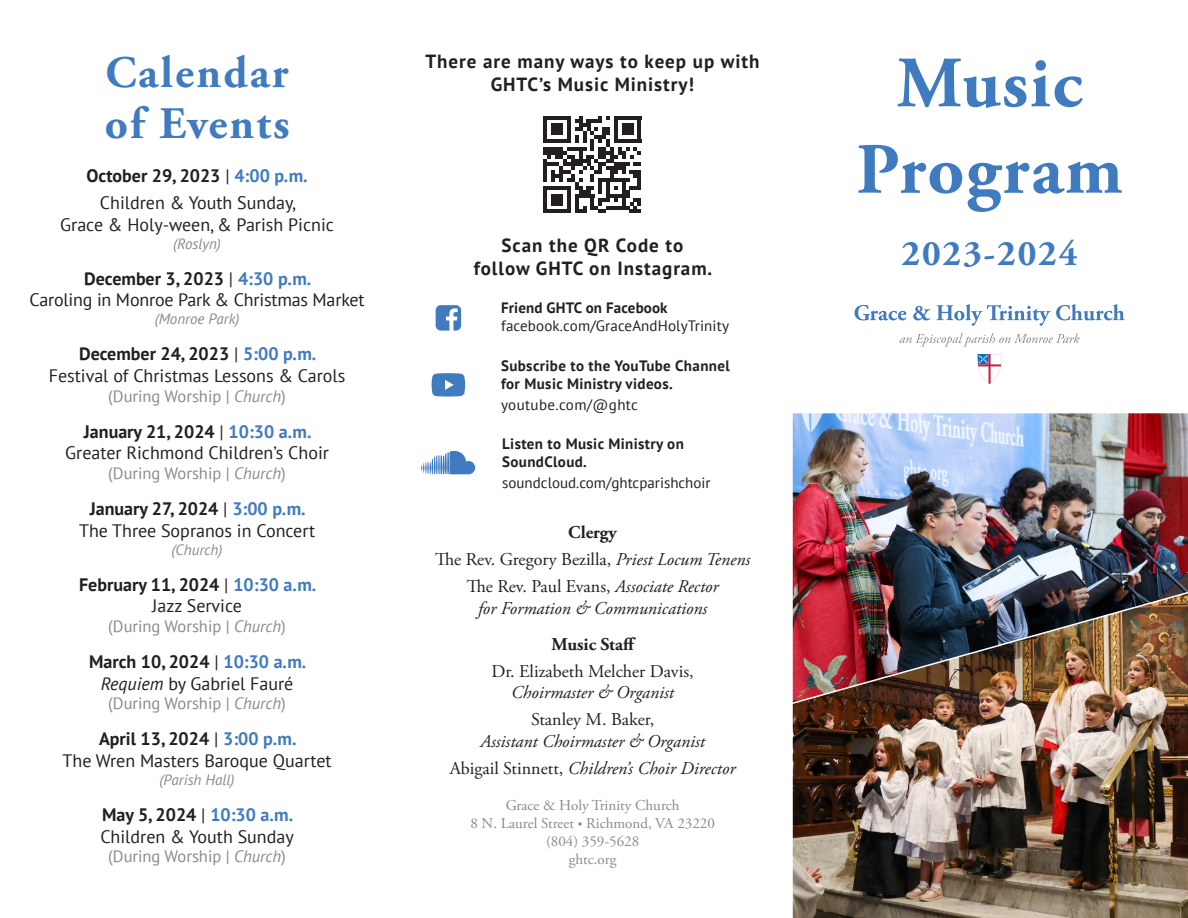
<style>
.page{position:relative;width:1188px;height:918px;background:#fff}
.page>*{position:absolute;margin:0;border:0;box-sizing:border-box;transform-origin:0 0}
.t1{font:700 72px/86.4px "Adobe Garamond Pro";letter-spacing:.025em;color:#407bbf;text-align:center}
.t2{font:700 45px/51px "Adobe Garamond Pro";letter-spacing:.05em;color:#407bbf}
.t3{font:700 36px "Adobe Garamond Pro";letter-spacing:.05em;color:#407bbf}
.t4{font:700 19.05px/22.8px "PT Sans";letter-spacing:.05em;color:#231f20;text-align:center}
.t5{font:18px/21.6px "PT Sans";color:#231f20;text-align:center}
.t6{font:700 18px "PT Sans";color:#231f20}
.t7{font:italic 18px/21.6px "Adobe Garamond Pro";color:#231f20;text-align:center}
.t8{font:18px/21.6px "Adobe Garamond Pro";color:#231f20;text-align:center}
.t9{font:700 18px "Adobe Garamond Pro";color:#231f20}
.t10{font:16.5px "PT Sans";color:#898a8e}
.t11{font:700 15px/18px "PT Sans";letter-spacing:.025em;color:#231f20}
.t12{font:15px "PT Sans";letter-spacing:.01em;color:#231f20}
.t13{font:15px "Adobe Garamond Pro";color:#898a8e}
.t14{font:italic 15px "PT Sans";color:#898a8e}
.s1{font-weight:400}
.s2{color:#407bbf}
.s3{font-weight:700}
.s4{font-weight:700;color:#407bbf}
.s5{font-style:italic}
.s6{font-style:normal}
.s7{font-size:12px}
</style>
<div class="page">
<svg style="left:855px;top:305px;width:51px;height:15px"></svg>
<svg style="left:913px;top:306px;width:18px;height:14px"></svg>
<svg style="left:937px;top:304px;width:188px;height:22px"></svg>
<svg style="left:900px;top:333px;width:180px;height:14px"></svg>
<svg style="left:978px;top:354px;width:24px;height:30px"></svg>
<svg style="left:421px;top:451px;width:54px;height:23px"></svg>
<svg style="left:432px;top:373px;width:33px;height:24px"></svg>
<svg style="left:436px;top:305px;width:25px;height:26px"></svg>
<svg style="left:544px;top:116px;width:97px;height:97px"></svg>
<hr style="left:544px;top:209px;width:27px;height:4px;background:#231f20">
<div style="left:551px;top:194px;width:12px;height:12px;background:#231f20"></div>
<img style="left:792px;top:413px;width:396px;height:174px">
<img style="left:792px;top:587px;width:396px;height:331px">
<p class="t2" style="left:105px;top:48px;width:186px">Calendar of Events</p>
<p class="t6" style="left:87px;top:164px;width:223px">October 29, 2023 <span class="s1">|</span> <span class="s2">4:00 p.m.</span></p>
<p class="t5" style="left:60px;top:191px;width:275px">Children &amp; Youth Sunday,<br>Grace &amp; Holy-ween, &amp; Parish Picnic</p>
<p class="t14" style="left:173px;top:234px;width:49px">(Roslyn)</p>
<p class="t5" style="left:30px;top:267px;width:337px"><span class="s3">December 3, 2023</span> | <span class="s4">4:30 p.m.<br></span>Caroling in Monroe Park &amp; Christmas Market</p>
<p class="t14" style="left:155px;top:309px;width:86px">(Monroe Park)</p>
<p class="t6" style="left:79px;top:342px;width:239px">December 24, 2023 <span class="s1">|</span> <span class="s2">5:00 p.m.</span></p>
<p class="t5" style="left:49px;top:364px;width:298px">Festival of Christmas Lessons &amp; Carols</p>
<p class="t10" style="left:108px;top:385px;width:179px">(During Worship | <span class="s5">Church</span>)</p>
<p class="t5" style="left:65px;top:420px;width:265px"><span class="s3">January 21, 2024</span> | <span class="s4">10:30 a.m.<br></span>Greater Richmond Children’s Choir</p>
<p class="t10" style="left:108px;top:463px;width:179px">(During Worship | <span class="s5">Church</span>)</p>
<p class="t6" style="left:90px;top:497px;width:217px">January 27, 2024 <span class="s1">|</span> <span class="s2">3:00 p.m.</span></p>
<p class="t5" style="left:79px;top:519px;width:238px">The Three Sopranos in Concert</p>
<p class="t14" style="left:172px;top:540px;width:52px">(Church)</p>
<p class="t6" style="left:79px;top:572px;width:239px">February 11, 2024 <span class="s1">|</span> <span class="s2">10:30 a.m.</span></p>
<p class="t5" style="left:152px;top:595px;width:91px">Jazz Service</p>
<p class="t10" style="left:108px;top:616px;width:179px">(During Worship | <span class="s5">Church</span>)</p>
<p class="t6" style="left:89px;top:650px;width:219px">March 10, 2024 <span class="s1">|</span> <span class="s2">10:30 a.m.</span></p>
<p class="t5" style="left:101px;top:672px;width:194px"><span class="s5">Requiem</span> by Gabriel Fauré</p>
<p class="t10" style="left:108px;top:693px;width:179px">(During Worship | <span class="s5">Church</span>)</p>
<p class="t6" style="left:99px;top:727px;width:199px">April 13, 2024 <span class="s1">|</span> <span class="s2">3:00 p.m.</span></p>
<p class="t5" style="left:63px;top:749px;width:271px">The Wren Masters Baroque Quartet</p>
<p class="t14" style="left:160px;top:770px;width:76px">(Parish Hall)</p>
<p class="t6" style="left:102px;top:803px;width:193px">May 5, 2024 <span class="s1">|</span> <span class="s2">10:30 a.m.</span></p>
<p class="t5" style="left:100px;top:825px;width:195px">Children &amp; Youth Sunday</p>
<p class="t10" style="left:108px;top:846px;width:179px">(During Worship | <span class="s5">Church</span>)</p>
<p class="t4" style="left:425px;top:50px;width:336px">There are many ways to keep up with<br>GHTC’s Music Ministry!</p>
<p class="t4" style="left:474px;top:234px;width:240px">Scan the QR Code to follow GHTC on Instagram.</p>
<p class="t11" style="left:501px;top:299px;width:168px">Friend GHTC on Facebook</p>
<p class="t12" style="left:501px;top:316px;width:229px">facebook.com/GraceAndHolyTrinity</p>
<p class="t11" style="left:501px;top:356px;width:230px">Subscribe to the YouTube Channel for Music Ministry videos.</p>
<p class="t12" style="left:501px;top:395px;width:138px">youtube.com/@ghtc</p>
<p class="t11" style="left:502px;top:434px;width:183px">Listen to Music Ministry on<br>SoundCloud.</p>
<p class="t12" style="left:502px;top:473px;width:210px">soundcloud.com/ghtcparishchoir</p>
<p class="t9" style="left:568px;top:522px;width:50px">Clergy</p>
<p class="t8" style="left:435px;top:549px;width:317px">The Rev. Gregory Bezilla, <span class="s5">Priest Locum Tenens</span></p>
<p class="t7" style="left:467px;top:576px;width:253px"><span class="s6">The Rev. Paul Evans,</span> Associate Rector for Formation &amp; Communications</p>
<p class="t9" style="left:552px;top:634px;width:86px">Music Staff</p>
<p class="t8" style="left:492px;top:661px;width:204px">Dr. Elizabeth Melcher Davis,<br><span class="s5">Choirmaster &amp; Organist</span></p>
<p class="t7" style="left:480px;top:709px;width:226px"><span class="s6">Stanley M. Baker,<br></span>Assistant Choirmaster &amp; Organist</p>
<p class="t7" style="left:450px;top:758px;width:287px"><span class="s6">Abigail Stinnett,</span> Children’s Choir Director</p>
<p class="t13" style="left:506px;top:796px;width:175px">Grace &amp; Holy Trinity Church</p>
<p class="t13" style="left:470px;top:814px;width:246px">8 N. Laurel Street <span class="s7">•</span> Richmond, VA 23220</p>
<p class="t13" style="left:546px;top:832px;width:95px">(804) 359-5628</p>
<p class="t13" style="left:569px;top:850px;width:49px">ghtc.org</p>
<p class="t1" style="left:856px;top:42px;width:268px">Music<br>Program</p>
<p class="t3" style="left:902px;top:232px;width:177px">2023-2024</p>
</div>
